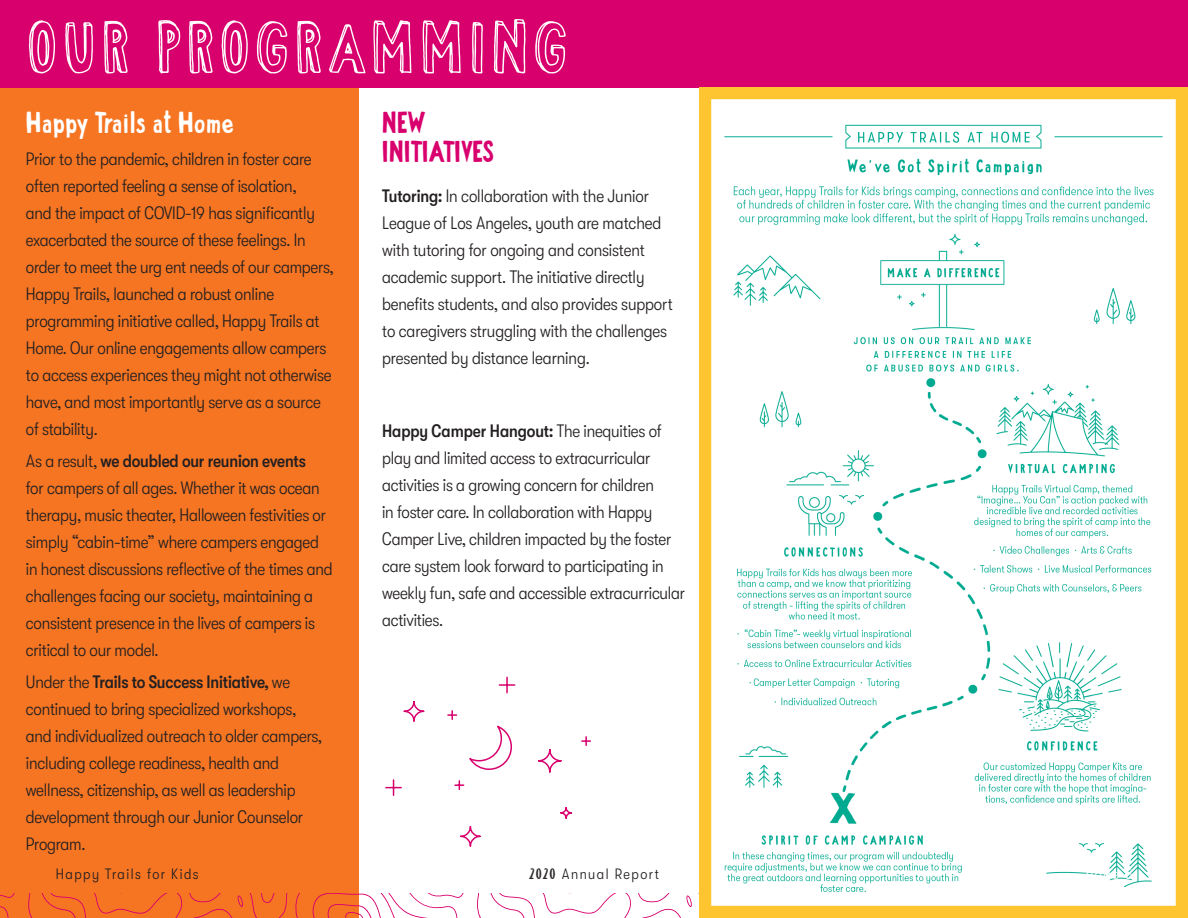
<style>
.page{position:relative;width:1188px;height:918px;background:#fff}
.page>*{position:absolute;margin:0;border:0;box-sizing:border-box;transform-origin:0 0}
.t1{font:60px "Stackup Shadow";letter-spacing:.1em;color:#fff}
.t2{font:700 27px "Stackup";color:#fff}
.t3{font:700 27px "Stackup";color:#d8006d}
.t4{font:300 condensed 18px/27px "GT Walsheim Pro";letter-spacing:-.01em;color:#231f20}
.t5{font:500 condensed 18px "GT Walsheim Pro";letter-spacing:-.01em;color:#231f20}
.t6{font:300 condensed 15px "GT Walsheim Pro";letter-spacing:.1em;color:#231f20}
.t7{font:300 condensed 15px "GT Walsheim Pro";color:#fff}
.s1{font-weight:300}
.s2{font-weight:500}
.s3{font-family:"Pine Forest Press";font-weight:400;font-stretch:normal}
</style>
<div class="page">
<div style="left:0;top:0;width:359px;height:918px;background:#f57523"></div>
<div style="left:0;top:0;width:1188px;height:88px;background:#d8006d"></div>
<svg style="left:0;top:893px;width:700px;height:25px"></svg>
<img style="left:700px;top:88px;width:488px;height:830px">
<svg style="left:385px;top:676px;width:206px;height:171px"></svg>
<p class="t1" style="left:28px;top:19px;width:541px">OUR PROGRAMMING</p>
<p class="t2" style="left:26px;top:110px;width:210px">Happy Trails at Home</p>
<p class="t4" style="left:26px;top:146px;width:309px">Prior to the pandemic, children in foster care often reported feeling a sense of isolation,<br>and the impact of COVID-19 has significantly exacerbated the source of these feelings. In order to meet the urg ent needs of our campers, Happy Trails, launched a robust online programming initiative called, Happy Trails at Home. Our online engagements allow campers to access experiences they might not otherwise have, and most importantly serve as a source of stability.</p>
<p class="t5" style="left:26px;top:451px;width:281px"><span class="s1">As a result,</span> we doubled our reunion events</p>
<p class="t4" style="left:26px;top:475px;width:308px">for campers of all ages. Whether it was ocean therapy, music theater, Halloween festivities or simply “cabin-time” where campers engaged in honest discussions reflective of the times and challenges facing our society, maintaining a consistent presence in the lives of campers is critical to our model.</p>
<p class="t4" style="left:26px;top:669px;width:298px">Under the <span class="s2">Trails to Success Initiative,</span> we continued to bring specialized workshops, and individualized outreach to older campers, including college readiness, health and wellness, citizenship, as well as leadership development through our Junior Counselor Program.</p>
<p class="t3" style="left:382px;top:110px;width:44px">NEW</p>
<p class="t3" style="left:382px;top:138px;width:114px">INITIATIVES</p>
<p class="t4" style="left:382px;top:183px;width:292px"><span class="s2">Tutoring:</span> In collaboration with the Junior League of Los Angeles, youth are matched with tutoring for ongoing and consistent academic support. The initiative directly benefits students, and also provides support to caregivers struggling with the challenges presented by distance learning.</p>
<p class="t4" style="left:382px;top:417px;width:305px"><span class="s2">Happy Camper Hangout:</span> The inequities of play and limited access to extracurricular activities is a growing concern for children<br>in foster care. In collaboration with Happy Camper Live, children impacted by the foster care system look forward to participating in weekly fun, safe and accessible extracurricular activities.</p>
<p class="t6" style="left:56px;top:865px;width:144px">Happy Trails for Kids</p>
<p class="t6" style="left:529px;top:865px;width:132px"><span class="s3">2020</span> Annual Report</p>
<p class="t7" style="left:1086px;top:865px;width:48px">page 5</p>
</div>
